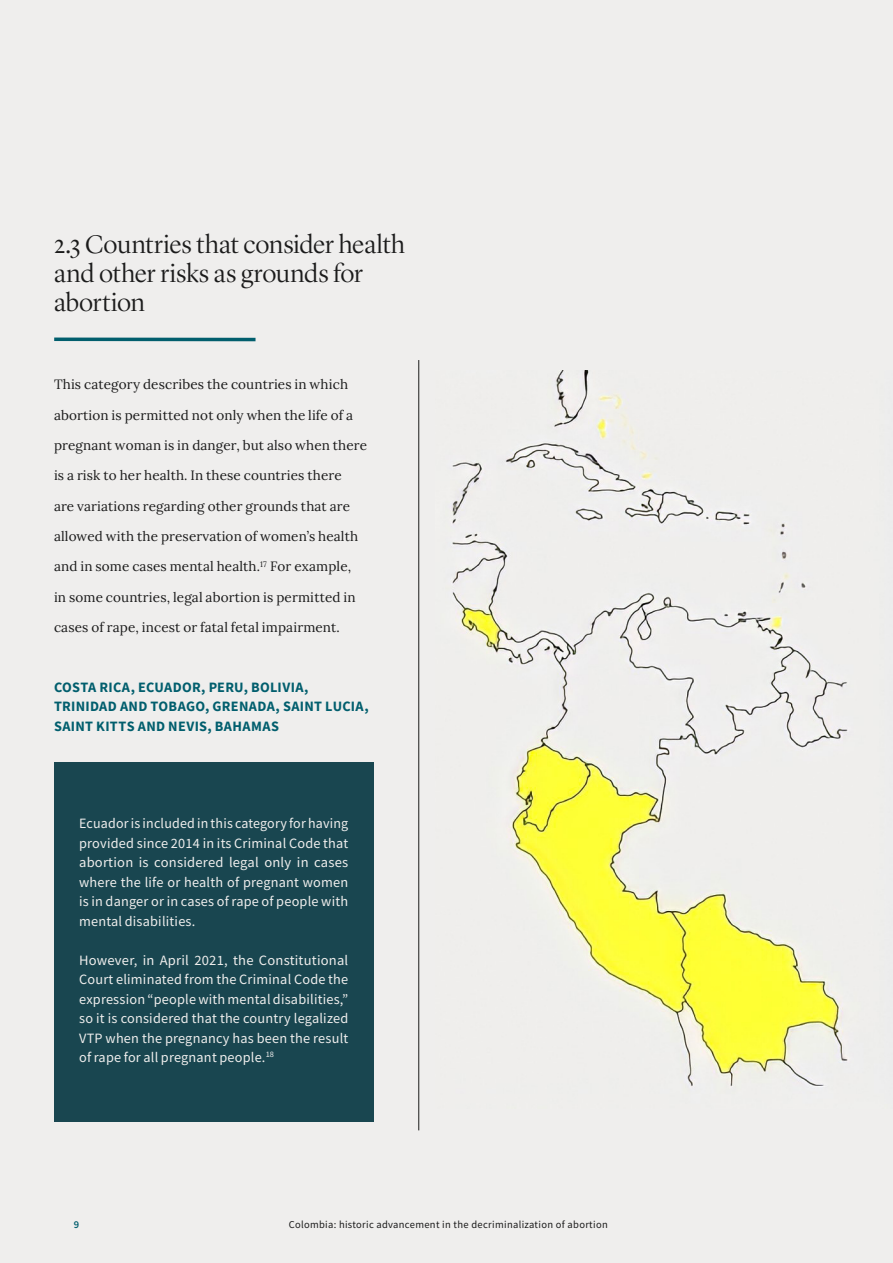
<style>
.page{position:relative;width:893px;height:1263px;background:#fff}
.page>*{position:absolute;margin:0;border:0;box-sizing:border-box;transform-origin:0 0}
.Body-H2{font:300 26.25px/29.2px "Lyon Display";letter-spacing:-.005em;color:#1b1b1b}
.Body-Color-CallOut-T{font:14.25px/19.5px "Source Sans Pro";letter-spacing:.015em;color:#efeeed;text-align:justify}
.Body-TextBox-H2{font:700 14.25px/19.5px "Source Sans Pro";letter-spacing:.02em;color:#015e6d}
.Body-Text{font:13.5px "Lora";letter-spacing:.01em;color:#1b1b1b}
.t1{font:10.5px "Source Sans Pro";letter-spacing:.03em;color:#1b1b1b}
.t2{font:600 10.5px "Source Sans Pro";color:#015e6d}
</style>
<div class="page">
<div style="left:0;top:0;width:892px;height:1263px;background:#efeeed"></div>
<img style="left:452px;top:370px;width:441px;height:738px">
<svg style="left:54px;top:337px;width:202px;height:4px"></svg>
<div style="left:54px;top:763px;width:319px;height:359px;background:#194650"></div>
<hr style="left:418px;top:360px;width:1px;height:770px;background:#1b1b1b">
<p class="Body-H2" style="left:54px;top:228px;width:353px">2.3 Countries that consider health and other risks as grounds for abortion</p>
<p class="Body-Text" style="left:54px;top:374px;width:296px">This category describes the countries in which</p>
<p class="Body-Text" style="left:54px;top:405px;width:301px">abortion is permitted not only when the life of a</p>
<p class="Body-Text" style="left:54px;top:435px;width:315px">pregnant woman is in danger, but also when there</p>
<p class="Body-Text" style="left:54px;top:465px;width:289px">is a risk to her health. In these countries there</p>
<p class="Body-Text" style="left:54px;top:496px;width:298px">are variations regarding other grounds that are</p>
<p class="Body-Text" style="left:54px;top:526px;width:306px">allowed with the preservation of women’s health</p>
<p class="Body-Text" style="left:54px;top:556px;width:299px">and in some cases mental health.<sup>17</sup> For example,</p>
<p class="Body-Text" style="left:54px;top:587px;width:303px">in some countries, legal abortion is permitted in</p>
<p class="Body-Text" style="left:54px;top:617px;width:287px">cases of rape, incest or fatal fetal impairment.</p>
<p class="Body-TextBox-H2" style="left:54px;top:677px;width:316px">COSTA RICA, ECUADOR, PERU, BOLIVIA,<br>TRINIDAD AND TOBAGO, GRENADA, SAINT LUCIA,<br>SAINT KITTS AND NEVIS, BAHAMAS</p>
<p class="Body-Color-CallOut-T" style="left:79px;top:813px;width:271px">Ecuador is included in this category for having provided since 2014 in its Criminal Code that abortion is considered legal only in cases where the life or health of pregnant women is in danger or in cases of rape of people with mental disabilities.</p>
<p class="Body-Color-CallOut-T" style="left:79px;top:950px;width:271px">However, in April 2021, the Constitutional Court eliminated from the Criminal Code the expression “people with mental disabilities,” so it is considered that the country legalized VTP when the pregnancy has been the result of rape for all pregnant people.<sup>18</sup></p>
<p class="t2" style="left:74px;top:1217px;width:7px">9</p>
<p class="t1" style="left:289px;top:1218px;width:321px">Colombia: historic advancement in the decriminalization of abortion</p>
</div>
